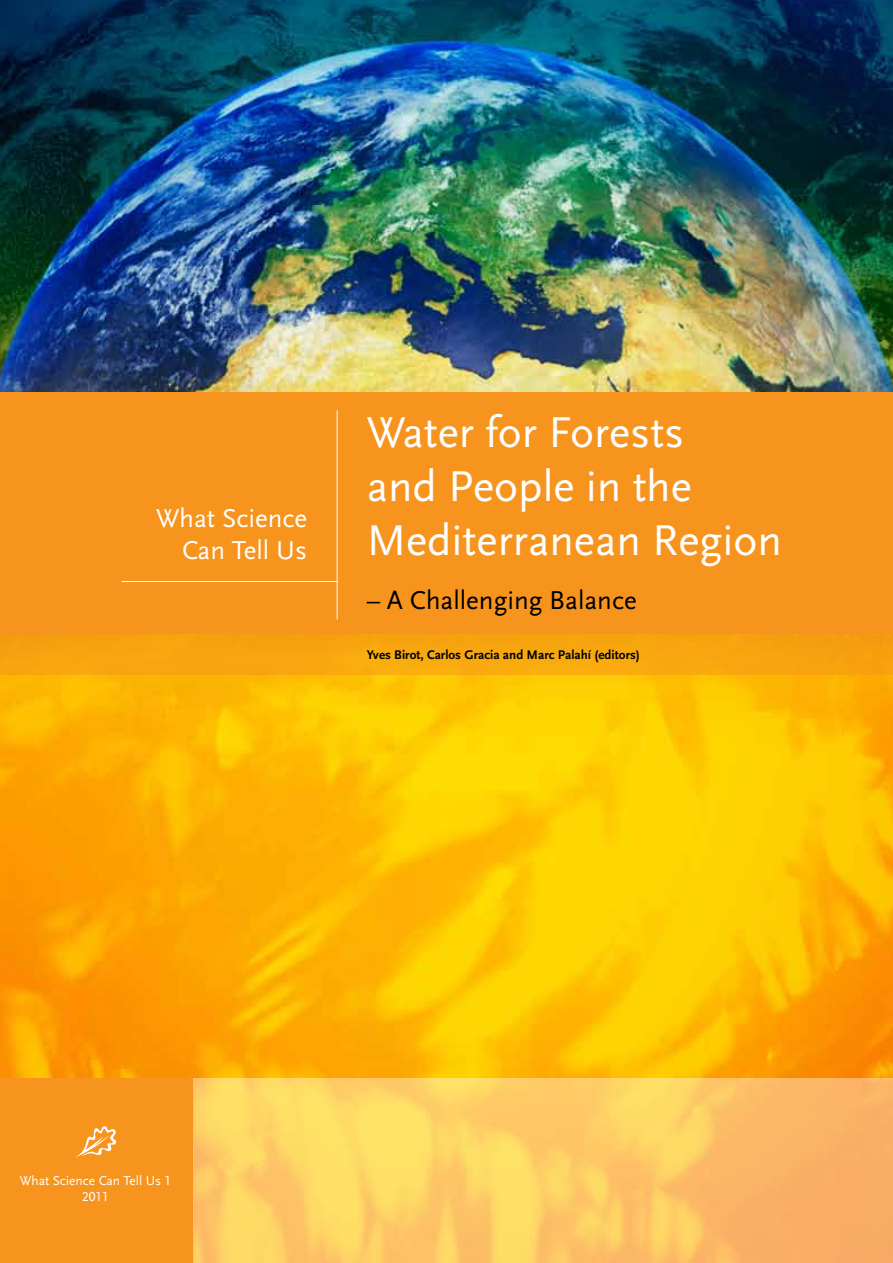
<style>
.page{position:relative;width:893px;height:1263px;background:#fff}
.page>*{position:absolute;margin:0;border:0;box-sizing:border-box;transform-origin:0 0}
.Kansiotsikko{font:45px/54px "Scala Sans";color:#fff}
.Kansi__alaotsikko{font:27px "Scala Sans";color:#000}
.t1{font:27px "Scala Sans LF";color:#fff}
.t2{font:13.5px "Scala Sans LF";color:#fff}
.kirjoittaja{font:700 13.05px "Scala Sans";color:#000}
</style>
<div class="page">
<img style="left:0;top:0;width:893px;height:1078px">
<div style="left:0;top:392px;width:893px;height:242px;background:#f7941e"></div>
<hr style="left:337px;top:410px;width:1px;height:209px;background:#fff">
<hr style="left:122px;top:581px;width:215px;height:1px;background:#fff">
<div style="left:0;top:1078px;width:193px;height:185px;background:#f7941e"></div>
<svg style="left:76px;top:1126px;width:40px;height:31px"></svg>
<svg style="left:193px;top:1078px;width:700px;height:185px;background:#fcc865"></svg>
<div style="left:0;top:634px;width:893px;height:41px;background:#f8a40f"></div>
<p class="t1" style="left:156px;top:503px;width:152px">What Science</p>
<p class="t1" style="left:182px;top:536px;width:126px">Can Tell Us</p>
<p class="Kansiotsikko" style="left:367px;top:407px;width:417px">Water for Forests<br>and People in the<br>Mediterranean Region</p>
<p class="Kansi__alaotsikko" style="left:367px;top:586px;width:271px">– A Challenging Balance</p>
<p class="kirjoittaja" style="left:367px;top:647px;width:275px">Yves Birot, Carlos Gracia and Marc Palahí (editors)</p>
<p class="t2" style="left:20px;top:1173px;width:153px">What Science Can Tell Us 1</p>
<p class="t2" style="left:82px;top:1189px;width:28px">2011</p>
</div>
